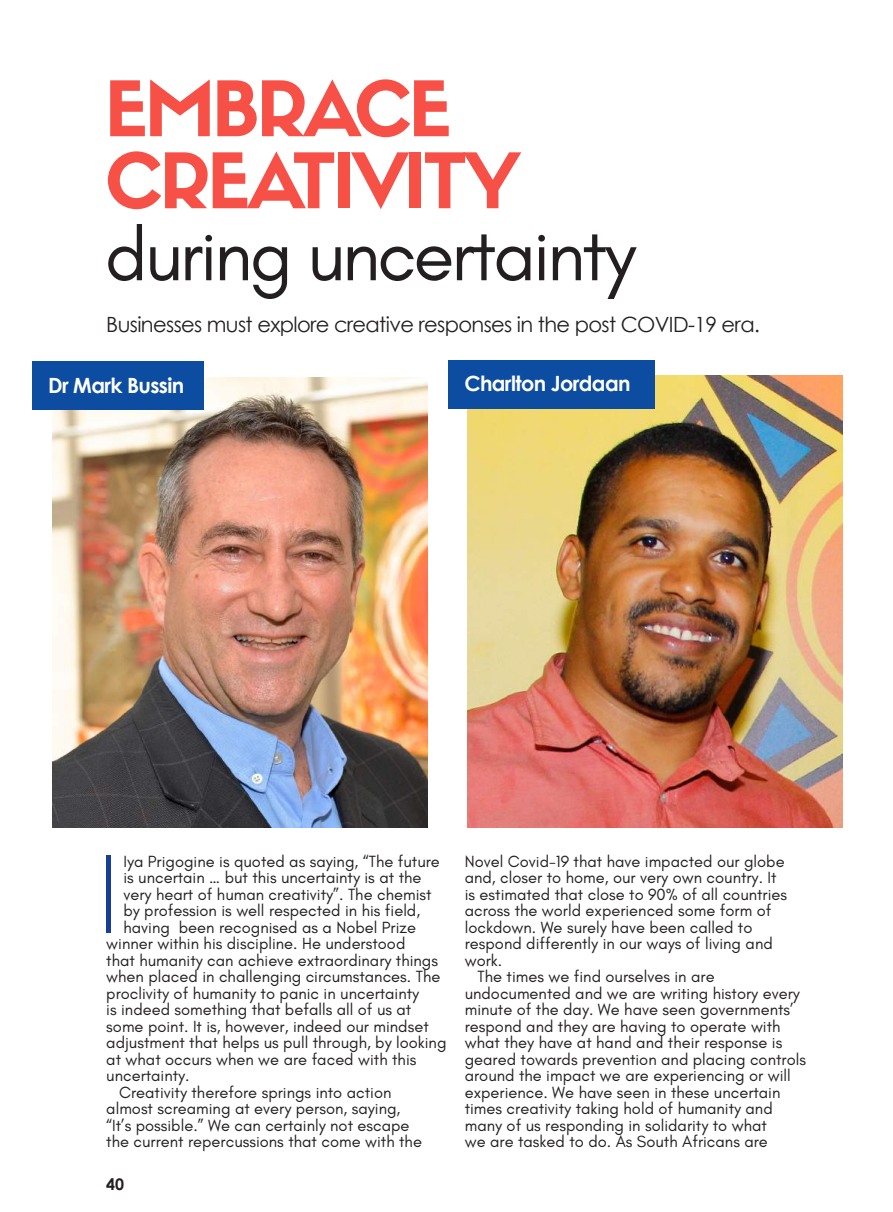
<style>
.page{position:relative;width:893px;height:1212px;background:#fff}
.page>*{position:absolute;margin:0;border:0;box-sizing:border-box;transform-origin:0 0}
.t1{font:100 108.9px "Helvetica Neue";color:#173f96}
.t2{font:75px/72px "Sifonn Pro";letter-spacing:-.04em;color:#f75047}
.t3{font:75px "Glacial Indifference";letter-spacing:-.04em;color:#231f20}
.t4{font:21px "Century Gothic";letter-spacing:-.03em;color:#231f20}
.t5{font:700 21px "Century Gothic";letter-spacing:-.03em;color:#fff}
.t6{font:16.5px "Glacial Indifference";color:#231f20}
.t7{font:700 16.05px "Century Gothic";color:#231f20}
</style>
<div class="page">
<img style="left:52px;top:378px;width:376px;height:450px">
<div style="left:32px;top:362px;width:172px;height:48px;background:#0d4da1"></div>
<img style="left:468px;top:376px;width:375px;height:452px">
<div style="left:448px;top:360px;width:207px;height:48px;background:#0d4da1"></div>
<h2 class="t2" style="left:105px;top:73px;width:417px">EMBRACE<br>CREATIVITY</h2>
<h2 class="t3" style="left:105px;top:213px;width:533px">during uncertainty</h2>
<p class="t4" style="left:106px;top:312px;width:655px">Businesses must explore creative responses in the post COVID-19 era.</p>
<p class="t5" style="left:48px;top:372px;width:138px">Dr Mark Bussin</p>
<p class="t5" style="left:464px;top:370px;width:168px">Charlton Jordaan</p>
<h1 class="t1" style="left:99px;top:811px;width:20px">I</h1>
<p class="t6" style="left:123px;top:852px;width:318px">Iya Prigogine is quoted as saying, “The future</p>
<p class="t6" style="left:123px;top:869px;width:300px">is uncertain … but this uncertainty is at the</p>
<p class="t6" style="left:123px;top:885px;width:310px">very heart of human creativity”. The chemist</p>
<p class="t6" style="left:123px;top:902px;width:298px">by profession is well respected in his field,</p>
<p class="t6" style="left:123px;top:918px;width:294px">having been recognised as a Nobel Prize</p>
<p class="t6" style="left:106px;top:935px;width:301px">winner within his discipline. He understood</p>
<p class="t6" style="left:106px;top:951px;width:333px">that humanity can achieve extraordinary things</p>
<p class="t6" style="left:106px;top:968px;width:336px">when placed in challenging circumstances. The</p>
<p class="t6" style="left:106px;top:984px;width:314px">proclivity of humanity to panic in uncertainty</p>
<p class="t6" style="left:106px;top:1001px;width:307px">is indeed something that befalls all of us at</p>
<p class="t6" style="left:106px;top:1017px;width:324px">some point. It is, however, indeed our mindset</p>
<p class="t6" style="left:106px;top:1034px;width:342px">adjustment that helps us pull through, by looking</p>
<p class="t6" style="left:106px;top:1050px;width:312px">at what occurs when we are faced with this</p>
<p class="t6" style="left:106px;top:1067px;width:85px">uncertainty.</p>
<p class="t6" style="left:119px;top:1083px;width:274px">Creativity therefore springs into action</p>
<p class="t6" style="left:106px;top:1100px;width:296px">almost screaming at every person, saying,</p>
<p class="t6" style="left:106px;top:1116px;width:305px">“It’s possible.” We can certainly not escape</p>
<p class="t6" style="left:106px;top:1133px;width:317px">the current repercussions that come with the</p>
<p class="t7" style="left:106px;top:1174px;width:19px">40</p>
<p class="t6" style="left:465px;top:852px;width:321px">Novel Covid-19 that have impacted our globe</p>
<p class="t6" style="left:465px;top:869px;width:313px">and, closer to home, our very own country. It</p>
<p class="t6" style="left:465px;top:885px;width:324px">is estimated that close to 90% of all countries</p>
<p class="t6" style="left:465px;top:902px;width:308px">across the world experienced some form of</p>
<p class="t6" style="left:465px;top:918px;width:289px">lockdown. We surely have been called to</p>
<p class="t6" style="left:465px;top:935px;width:310px">respond differently in our ways of living and</p>
<p class="t6" style="left:465px;top:951px;width:39px">work.</p>
<p class="t6" style="left:477px;top:968px;width:239px">The times we find ourselves in are</p>
<p class="t6" style="left:465px;top:984px;width:337px">undocumented and we are writing history every</p>
<p class="t6" style="left:465px;top:1001px;width:330px">minute of the day. We have seen governments’</p>
<p class="t6" style="left:465px;top:1017px;width:317px">respond and they are having to operate with</p>
<p class="t6" style="left:465px;top:1034px;width:319px">what they have at hand and their response is</p>
<p class="t6" style="left:465px;top:1050px;width:343px">geared towards prevention and placing controls</p>
<p class="t6" style="left:465px;top:1067px;width:328px">around the impact we are experiencing or will</p>
<p class="t6" style="left:465px;top:1083px;width:317px">experience. We have seen in these uncertain</p>
<p class="t6" style="left:465px;top:1100px;width:310px">times creativity taking hold of humanity and</p>
<p class="t6" style="left:465px;top:1116px;width:304px">many of us responding in solidarity to what</p>
<p class="t6" style="left:465px;top:1133px;width:305px">we are tasked to do. As South Africans are</p>
</div>
